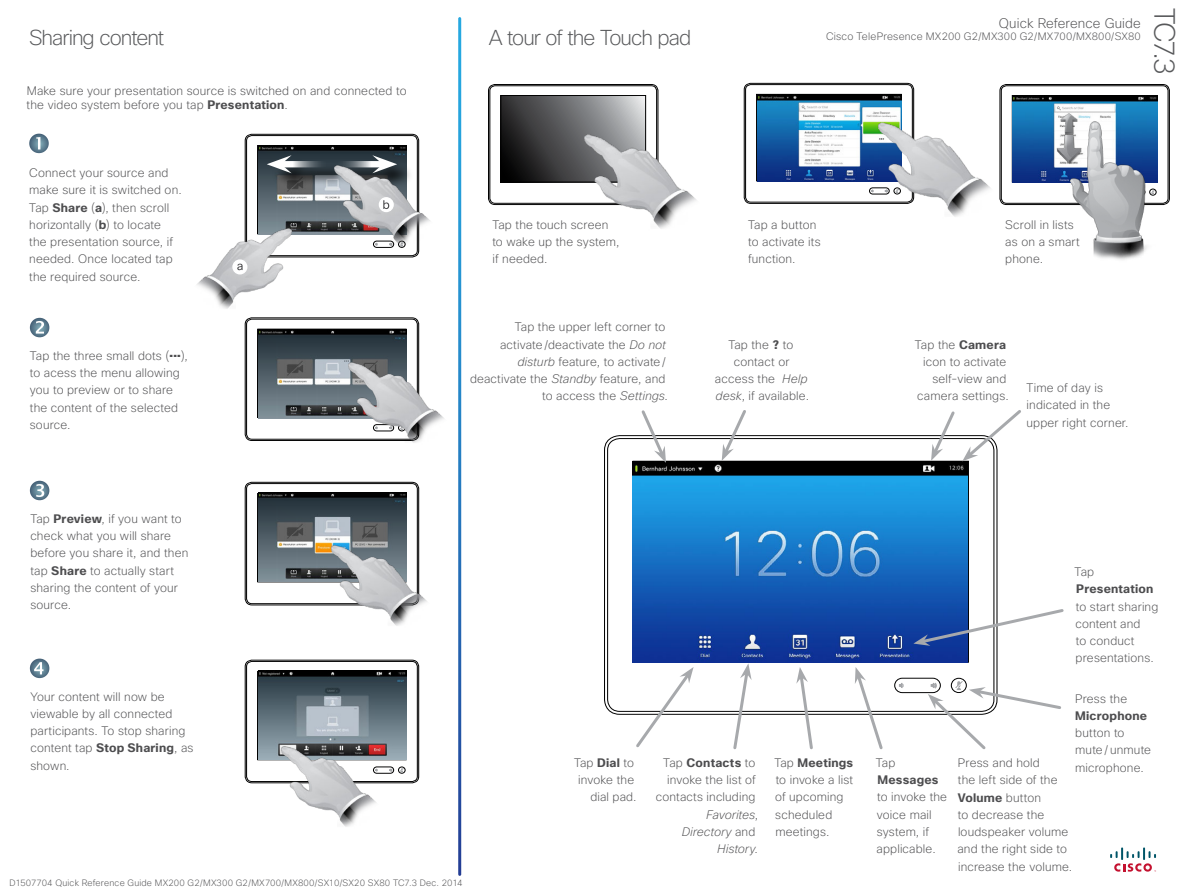
<style>
.page{position:relative;width:1188px;height:893px;background:#fff}
.page>*{position:absolute;margin:0;border:0;box-sizing:border-box;transform-origin:0 0}
.t1{font:200 28.5px "Cisco Sans";color:#58595b}
.t2{font:200 21px "Cisco Sans";letter-spacing:-.045em;color:#58595b}
.t3{font:200 13.5px "Cisco Sans";letter-spacing:.005em;color:#4d4d4f}
.t4{font:200 12px/17.2px "Cisco Sans";letter-spacing:.015em;color:#4d4d4f}
.t5{font:700 12px "Cisco Sans";letter-spacing:.02em;color:#4d4d4f}
.t6{font:200 10.5px "Cisco Sans";letter-spacing:.015em;color:#4d4d4f}
.t7{font:200 9px "Cisco Sans";letter-spacing:.015em;color:#4d4d4f}
.s1{font-weight:700}
.s2{font-style:italic}
</style>
<div class="page">
<svg style="left:1110px;top:847px;width:46px;height:25px"></svg>
<div style="left:245px;top:134px;width:174px;height:123px;border:1px solid #000;border-radius:7px"></div>
<div style="left:246px;top:135px;width:171px;height:121px;border:1px solid #000;border-radius:5px"></div>
<svg style="left:29px;top:134px;width:20px;height:19px"></svg>
<div style="left:245px;top:482px;width:174px;height:123px;border:1px solid #000;border-radius:7px"></div>
<div style="left:246px;top:483px;width:171px;height:121px;border:1px solid #000;border-radius:5px"></div>
<svg style="left:30px;top:481px;width:19px;height:19px"></svg>
<div style="left:245px;top:660px;width:174px;height:123px;border:1px solid #000;border-radius:7px"></div>
<div style="left:246px;top:661px;width:171px;height:121px;border:1px solid #000;border-radius:5px"></div>
<div style="left:398px;top:767px;width:7px;height:6px;border:1px solid #000;border-radius:50%"></div>
<svg style="left:400px;top:768px;width:4px;height:4px"></svg>
<svg style="left:379px;top:767px;width:15px;height:6px"></svg>
<div style="left:245px;top:318px;width:174px;height:123px;border:1px solid #000;border-radius:7px"></div>
<div style="left:246px;top:319px;width:171px;height:120px;border:1px solid #000;border-radius:5px"></div>
<svg style="left:30px;top:318px;width:19px;height:19px"></svg>
<div style="left:488px;top:84px;width:170px;height:121px;border:1px solid #000;border-radius:6px"></div>
<div style="left:490px;top:86px;width:167px;height:117px;border:1px solid #000;border-radius:5px"></div>
<svg style="left:503px;top:97px;width:141px;height:83px;background:#58595b"></svg>
<div style="left:501px;top:95px;width:145px;height:87px;border:1px solid #000"></div>
<div style="left:1000px;top:84px;width:169px;height:121px;border:1px solid #000;border-radius:6px"></div>
<div style="left:1001px;top:86px;width:167px;height:117px;border:1px solid #000;border-radius:5px"></div>
<img style="left:1012px;top:95px;width:145px;height:87px">
<div style="left:744px;top:83px;width:170px;height:120px;border:1px solid #000;border-radius:6px"></div>
<div style="left:745px;top:85px;width:167px;height:117px;border:1px solid #000;border-radius:5px"></div>
<div style="left:869px;top:188px;width:20px;height:6px;border:1px solid #000;border-radius:3px"></div>
<img style="left:757px;top:94px;width:144px;height:87px">
<img style="left:878px;top:121px;width:112px;height:96px">
<img style="left:584px;top:134px;width:112px;height:95px">
<img style="left:1041px;top:122px;width:129px;height:138px">
<img style="left:1050px;top:127px;width:38px;height:37px">
<img style="left:1055px;top:109px;width:28px;height:27px">
<img style="left:633px;top:462px;width:335px;height:200px">
<svg style="left:722px;top:410px;width:27px;height:51px"></svg>
<svg style="left:894px;top:678px;width:167px;height:71px"></svg>
<svg style="left:913px;top:607px;width:151px;height:39px"></svg>
<svg style="left:796px;top:667px;width:19px;height:83px"></svg>
<svg style="left:855px;top:667px;width:30px;height:83px"></svg>
<svg style="left:731px;top:663px;width:21px;height:87px"></svg>
<svg style="left:633px;top:667px;width:61px;height:81px"></svg>
<svg style="left:931px;top:410px;width:90px;height:51px"></svg>
<svg style="left:639px;top:410px;width:27px;height:53px"></svg>
<svg style="left:30px;top:659px;width:19px;height:19px"></svg>
<img style="left:258px;top:145px;width:148px;height:89px">
<div style="left:271px;top:159px;width:76px;height:32px;background:#000;opacity:.75"></div>
<svg style="left:292px;top:161px;width:34px;height:6px"></svg>
<svg style="left:267px;top:155px;width:25px;height:18px"></svg>
<div style="left:337px;top:159px;width:77px;height:32px;background:#000;opacity:.75"></div>
<svg style="left:338px;top:161px;width:34px;height:3px"></svg>
<svg style="left:372px;top:155px;width:25px;height:9px"></svg>
<img style="left:258px;top:329px;width:148px;height:89px">
<img style="left:335px;top:164px;width:95px;height:88px">
<div style="left:379px;top:198px;width:14px;height:13px;background:#fff;border-radius:50%"></div>
<div style="left:379px;top:197px;width:15px;height:15px;border:2px solid #fff;border-radius:50%"></div>
<svg style="left:383px;top:200px;width:6px;height:9px"></svg>
<img style="left:197px;top:227px;width:95px;height:82px">
<div style="left:233px;top:260px;width:14px;height:14px;background:#fff;border-radius:50%"></div>
<div style="left:232px;top:259px;width:15px;height:15px;border:2px solid #fff;border-radius:50%"></div>
<svg style="left:237px;top:264px;width:6px;height:6px"></svg>
<img style="left:258px;top:492px;width:148px;height:89px">
<img style="left:332px;top:545px;width:95px;height:81px">
<img style="left:348px;top:362px;width:96px;height:81px">
<img style="left:258px;top:670px;width:148px;height:89px">
<img style="left:281px;top:746px;width:98px;height:81px">
<h2 class="t2" style="left:29px;top:24px;width:137px">Sharing content</h2>
<h2 class="t2" style="left:489px;top:24px;width:204px">A tour of the Touch pad</h2>
<p class="t4" style="left:27px;top:83px;width:381px;line-height:14.4px">Make sure your presentation source is switched on and connected to the video system before you tap <span class="s1">Presentation</span>.</p>
<p class="t3" style="left:999px;top:14px;width:143px">Quick Reference Guide</p>
<p class="t6" style="left:826px;top:29px;width:316px">Cisco TelePresence MX200 G2/MX300 G2/MX700/MX800/SX80</p>
<h1 class="t1" style="left:1182px;top:8px;width:69px;rotate:90deg">TC7.3</h1>
<p class="t4" style="left:29px;top:164px;width:154px">Connect your source and make sure it is switched on.<br>Tap <span class="s1">Share</span> (<span class="s1">a</span>), then scroll horizontally (<span class="s1">b</span>) to locate<br>the presentation source, if needed. Once located tap the required source.</p>
<p class="t4" style="left:30px;top:347px;width:159px">Tap the three small dots (<sup>...</sup>), to acess the menu allowing you to preview or to share the content of the selected source.</p>
<p class="t4" style="left:492px;top:216px;width:128px">Tap the touch screen to wake up the system, if needed.</p>
<p class="t4" style="left:748px;top:216px;width:74px">Tap a button to activate its function.</p>
<p class="t4" style="left:1005px;top:216px;width:76px">Scroll in lists as on a smart phone.</p>
<p class="t4" style="left:470px;top:318px;width:200px;text-align:right">Tap the upper left corner to activate/deactivate the <span class="s2">Do not disturb</span> feature, to activate/ deactivate the <span class="s2">Standby</span> feature, and to access the <span class="s2">Settings</span>.</p>
<p class="t4" style="left:715px;top:336px;width:96px;text-align:center">Tap the <span class="s1">?</span> to contact or access the <span class="s2">Help desk</span>, if available.</p>
<p class="t4" style="left:915px;top:336px;width:95px;text-align:right">Tap the <span class="s1">Camera </span>icon to activate self-view and camera settings.</p>
<p class="t4" style="left:1027px;top:379px;width:104px">Time of day is indicated in the upper right corner.</p>
<p class="t4" style="left:30px;top:510px;width:159px">Tap <span class="s1">Preview</span>, if you want to check what you will share before you share it, and then tap <span class="s1">Share</span> to actually start sharing the content of your source.</p>
<p class="t4" style="left:30px;top:688px;width:165px">Your content will now be viewable by all connected participants. To stop sharing content tap <span class="s1">Stop Sharing</span>, as shown.</p>
<p class="t7" style="left:10px;top:878px;width:455px">D1507704 Quick Reference Guide MX200 G2/MX300 G2/MX700/MX800/SX10/SX20 SX80 TC7.3 Dec. 2014</p>
<p class="t4" style="left:1075px;top:563px;width:21px">Tap</p>
<p class="t5" style="left:1076px;top:582px;width:79px">Presentation</p>
<p class="t4" style="left:1075px;top:598px;width:85px">to start sharing content and<br>to conduct presentations.</p>
<p class="t4" style="left:574px;top:754px;width:64px;text-align:right">Tap <span class="s1">Dial</span> to invoke the dial pad.</p>
<p class="t4" style="left:656px;top:754px;width:104px;text-align:right">Tap <span class="s1">Contacts</span> to invoke the list of contacts including<br><span class="s2">Favorites</span>,<br><span class="s2">Directory</span> and<br><span class="s2">History</span>.</p>
<p class="t4" style="left:774px;top:754px;width:80px">Tap <span class="s1">Meetings </span>to invoke a list of upcoming scheduled meetings.</p>
<p class="t4" style="left:876px;top:754px;width:21px">Tap</p>
<p class="t5" style="left:877px;top:772px;width:63px">Messages</p>
<p class="t4" style="left:877px;top:788px;width:72px">to invoke the voice mail system, if applicable.</p>
<p class="t4" style="left:1075px;top:690px;width:54px">Press the</p>
<p class="t5" style="left:1075px;top:708px;width:74px">Microphone</p>
<p class="t4" style="left:1075px;top:724px;width:77px">button to mute/unmute microphone.</p>
<p class="t4" style="left:957px;top:754px;width:117px">Press and hold<br>the left side of the<br><span class="s1">Volume</span> button<br>to decrease the loudspeaker volume and the right side to increase the volume.</p>
</div>
